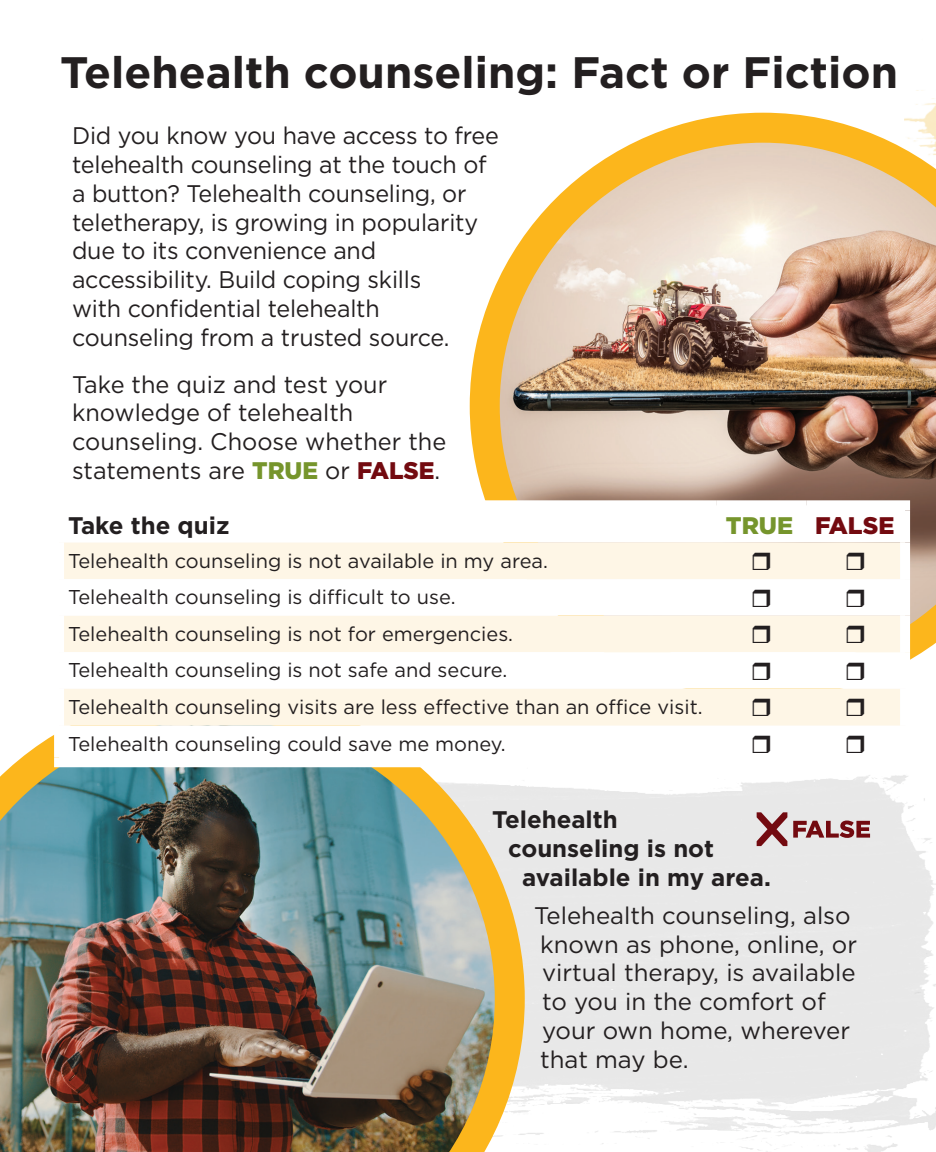
<style>
.page{position:relative;width:936px;height:1152px;background:#fff}
.page>*{position:absolute;margin:0;border:0;box-sizing:border-box;transform-origin:0 0}
.t1{font:700 44px "Gotham";color:#231f20}
.t2{font:24px/28.8px "Gotham";letter-spacing:-.01em;color:#231f20}
.t3{font:700 24px "Gotham";color:#231f20}
.t4{font:900 24px "Gotham";color:#730a10}
.t5{font:20px/36.6px "Gotham";color:#231f20}
.s1{font-weight:900;color:#76952c}
.s2{font-weight:900;color:#730a10}
.s3{color:#76952c}
</style>
<div class="page">
<img style="left:916px;top:90px;width:20px;height:23px">
<img style="left:470px;top:113px;width:466px;height:547px">
<img style="left:0;top:735px;width:525px;height:417px">
<svg style="left:64px;top:510px;width:836px;height:33px"></svg>
<div style="left:64px;top:543px;width:836px;height:36px;background:#fef6e6"></div>
<svg style="left:64px;top:579px;width:836px;height:178px"></svg>
<div style="left:54px;top:500px;width:663px;height:10px;background:#fff"></div>
<div style="left:717px;top:500px;width:89px;height:10px;background:#fff"></div>
<div style="left:806px;top:500px;width:104px;height:10px;background:#fff"></div>
<div style="left:900px;top:510px;width:10px;height:33px;background:#fff"></div>
<div style="left:900px;top:543px;width:10px;height:36px;background:#fff"></div>
<div style="left:900px;top:579px;width:10px;height:37px;background:#fff"></div>
<div style="left:900px;top:616px;width:10px;height:36px;background:#fff"></div>
<div style="left:900px;top:652px;width:10px;height:37px;background:#fff"></div>
<div style="left:54px;top:726px;width:10px;height:31px;background:#fff"></div>
<div style="left:54px;top:757px;width:663px;height:10px;background:#fff"></div>
<svg style="left:793px;top:821px;width:77px;height:17px"></svg>
<svg style="left:757px;top:812px;width:30px;height:34px"></svg>
<svg style="left:753px;top:552px;width:17px;height:18px"></svg>
<svg style="left:847px;top:552px;width:17px;height:18px"></svg>
<svg style="left:753px;top:589px;width:17px;height:18px"></svg>
<svg style="left:847px;top:589px;width:17px;height:18px"></svg>
<svg style="left:753px;top:625px;width:17px;height:18px"></svg>
<svg style="left:847px;top:625px;width:17px;height:18px"></svg>
<svg style="left:753px;top:662px;width:17px;height:18px"></svg>
<svg style="left:847px;top:662px;width:17px;height:18px"></svg>
<svg style="left:753px;top:698px;width:17px;height:18px"></svg>
<svg style="left:847px;top:698px;width:17px;height:18px"></svg>
<svg style="left:753px;top:736px;width:17px;height:17px"></svg>
<svg style="left:847px;top:736px;width:17px;height:17px"></svg>
<h1 class="t1" style="left:60px;top:44px;width:839px">Telehealth counseling: Fact or Fiction</h1>
<p class="t2" style="left:72px;top:121px;width:428px">Did you know you have access to free telehealth counseling at the touch of a button? Telehealth counseling, or teletherapy, is growing in popularity due to its convenience and accessibility. Build coping skills<br>with confidential telehealth counseling from a trusted source.</p>
<p class="t2" style="left:72px;top:369px;width:376px">Take the quiz and test your knowledge of telehealth counseling. Choose whether the statements are <span class="s1">TRUE</span> or <span class="s2">FALSE</span>.</p>
<p class="t3" style="left:68px;top:509px;width:163px">Take the quiz</p>
<p class="t4" style="left:726px;top:509px;width:170px"><span class="s3">TRUE</span> FALSE</p>
<p class="t5" style="left:68px;top:542px;width:636px">Telehealth counseling is not available in my area.<br>Telehealth counseling is difficult to use.<br>Telehealth counseling is not for emergencies.<br>Telehealth counseling is not safe and secure.<br>Telehealth counseling visits are less effective than an office visit.<br>Telehealth counseling could save me money.</p>
<p class="t3" style="left:492px;top:804px;width:127px">Telehealth</p>
<p class="t3" style="left:508px;top:833px;width:208px">counseling is not</p>
<p class="t3" style="left:522px;top:862px;width:250px">available in my area.</p>
<p class="t2" style="left:534px;top:900px;width:325px">Telehealth counseling, also known as phone, online, or virtual therapy, is available to you in the comfort of your own home, wherever that may be.</p>
</div>
